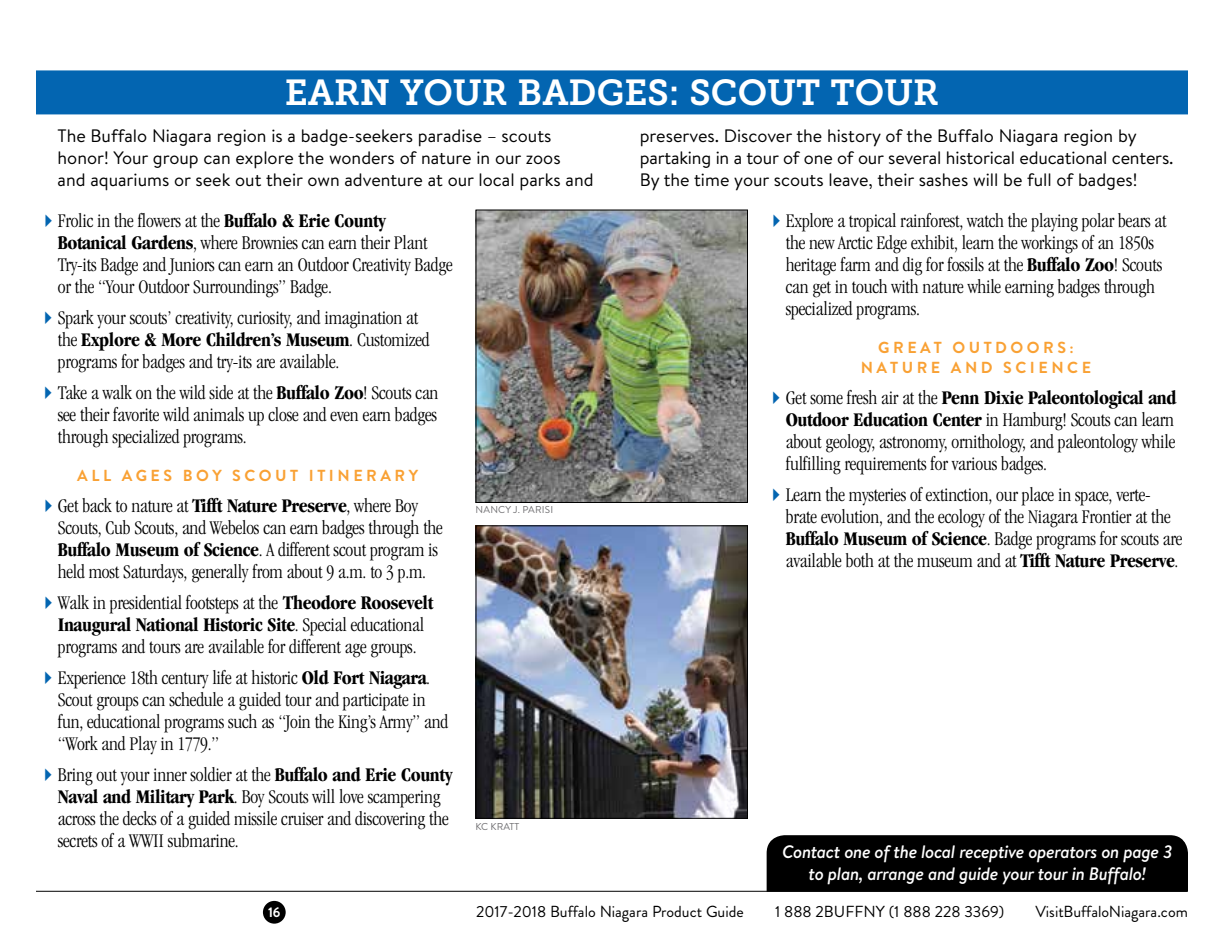
<style>
.page{position:relative;width:1224px;height:936px;background:#fff}
.page>*{position:absolute;margin:0;border:0;box-sizing:border-box;transform-origin:0 0}
.t1{font:36px "Museo Slab 700";color:#fff}
.t2{font:300 condensed 20px/22px "Garamond";letter-spacing:-.01em;color:#000}
.t3{font:18px/22px "Brandon Text";color:#000}
.t4{font:italic 500 18px/22px "Brandon Text";letter-spacing:-.02em;color:#fff;text-align:center}
.t5{font:16px "Brandon Grotesque";color:#000}
.t6{font:700 16px/20px "Brandon Grotesque";letter-spacing:.22em;color:#f9a134}
.t7{font:700 14px "Brandon Grotesque";color:#fff}
.t8{font:10px "Brandon Grotesque";letter-spacing:.02em;color:#717073}
.s1{color:#0365b1}
.s2{font-weight:700}
</style>
<div class="page">
<div style="left:767px;top:835px;width:421px;height:57px;background:#000"></div>
<div style="left:263px;top:901px;width:23px;height:23px;background:#000;border-radius:50%"></div>
<hr style="left:36px;top:891px;width:1151px;height:1px;background:#000">
<img style="left:477px;top:527px;width:269px;height:290px">
<div style="left:475px;top:525px;width:273px;height:294px;border:1px solid #000"></div>
<img style="left:477px;top:212px;width:269px;height:289px">
<div style="left:475px;top:210px;width:273px;height:293px;border:1px solid #000"></div>
<div style="left:36px;top:70px;width:1152px;height:44px;background:#0365b1"></div>
<h1 class="t1" style="left:285px;top:72px;width:27px">EARN</h1>
<h1 class="t1" style="left:400px;top:72px;width:540px">YOUR BADGES : SCOUT TOUR</h1>
<p class="t3" style="left:58px;top:124px;width:537px">The Buffalo Niagara region is a badge-seekers paradise – scouts honor! Your group can explore the wonders of nature in our zoos<br>and aquariums or seek out their own adventure at our local parks and</p>
<p class="t3" style="left:640px;top:124px;width:535px">preserves. Discover the history of the Buffalo Niagara region by partaking in a tour of one of our several historical educational centers.<br>By the time your scouts leave, their sashes will be full of badges!</p>
<p class="t2" style="left:58px;top:209px;width:396px;text-indent:-20px"><span class="s1">✔</span>Frolic in the flowers at the <span class="s2">Buffalo &amp; Erie County Botanical Gardens</span>, where Brownies can earn their Plant Try-its Badge and Juniors can earn an Outdoor Creativity Badge or the “Your Outdoor Surroundings” Badge.</p>
<p class="t2" style="left:58px;top:306px;width:373px;text-indent:-20px"><span class="s1">✔</span>Spark your scouts’ creativity, curiosity, and imagination at the <span class="s2">Explore &amp; More Children’s Museum</span>. Customized programs for badges and try-its are available.</p>
<p class="t2" style="left:58px;top:381px;width:382px;text-align:justify;text-indent:-20px"><span class="s1">✔</span>Take a walk on the wild side at the <span class="s2">Buffalo Zoo</span>! Scouts can see their favorite wild animals up close and even earn badges through specialized programs.</p>
<p class="t6" style="left:77px;top:465px;width:13px">ALL</p>
<p class="t6" style="left:122px;top:465px;width:14px">AGES</p>
<p class="t6" style="left:183px;top:465px;width:14px">BOY</p>
<p class="t6" style="left:232px;top:465px;width:187px">SCOU T ITINE RARY</p>
<p class="t2" style="left:58px;top:494px;width:387px;text-indent:-20px"><span class="s1">✔</span>Get back to nature at <span class="s2">Tifft Nature Preserve</span>, where Boy Scouts, Cub Scouts, and Webelos can earn badges through the <span class="s2">Buffalo Museum of Science</span>. A different scout program is held most Saturdays, generally from about 9 a.m. to 3 p.m.</p>
<p class="t2" style="left:38px;top:591px;width:397px;text-align:center"><span class="s1">✔</span>Walk in presidential footsteps at the <span class="s2">Theodore Roosevelt<br>Inaugural National Historic Site</span>. Special educational programs and tours are available for different age groups.</p>
<p class="t2" style="left:58px;top:666px;width:392px;text-indent:-20px"><span class="s1">✔</span>Experience 18th century life at historic <span class="s2">Old Fort Niagara</span>.<br>Scout groups can schedule a guided tour and participate in fun, educational programs such as “Join the King’s Army” and “Work and Play in 1779.”</p>
<p class="t2" style="left:58px;top:763px;width:396px;text-indent:-20px"><span class="s1">✔</span>Bring out your inner soldier at the <span class="s2">Buffalo and Erie County Naval and Military Park</span>. Boy Scouts will love scampering across the decks of a guided missile cruiser and discovering the secrets of a WWII submarine.</p>
<p class="t8" style="left:476px;top:503px;width:79px">NANCY J. PARISI</p>
<p class="t8" style="left:475px;top:820px;width:45px">KC KRATT</p>
<p class="t2" style="left:786px;top:209px;width:382px;text-indent:-20px"><span class="s1">✔</span>Explore a tropical rainforest, watch the playing polar bears at the new Arctic Edge exhibit, learn the workings of an 1850s heritage farm and dig for fossils at the <span class="s2">Buffalo Zoo</span>! Scouts can get in touch with nature while earning badges through specialized programs.</p>
<p class="t6" style="left:861px;top:337px;width:215px;text-indent:18px">GR EAT OUTD OOR S:<br>NATUR E AND SCI</p>
<p class="t6" style="left:1039px;top:357px;width:54px">ENC E</p>
<p class="t2" style="left:786px;top:386px;width:392px;text-indent:-20px"><span class="s1">✔</span>Get some fresh air at the <span class="s2">Penn Dixie Paleontological and Outdoor Education Center</span> in Hamburg! Scouts can learn about geology, astronomy, ornithology, and paleontology while fulfilling requirements for various badges.</p>
<p class="t2" style="left:786px;top:483px;width:398px;text-indent:-20px"><span class="s1">✔</span>Learn the mysteries of extinction, our place in space, verte&shy;brate evolution, and the ecology of the Niagara Frontier at the <span class="s2">Buffalo Museum of Science</span>. Badge programs for scouts are available both at the museum and at <span class="s2">Tifft Nature Preserve</span>.</p>
<p class="t4" style="left:782px;top:840px;width:392px">Contact one of the local receptive operators on page 3 to plan, arrange and guide your tour in Buffalo!</p>
<p class="t7" style="left:268px;top:902px;width:14px">16</p>
<p class="t5" style="left:476px;top:901px;width:269px">2017-2018 Buffalo Niagara Product Guide</p>
<p class="t5" style="left:775px;top:901px;width:231px">1 888 2BUFFNY (1 888 228 3369)</p>
<p class="t5" style="left:1035px;top:901px;width:154px">VisitBuffaloNiagara.com</p>
</div>
